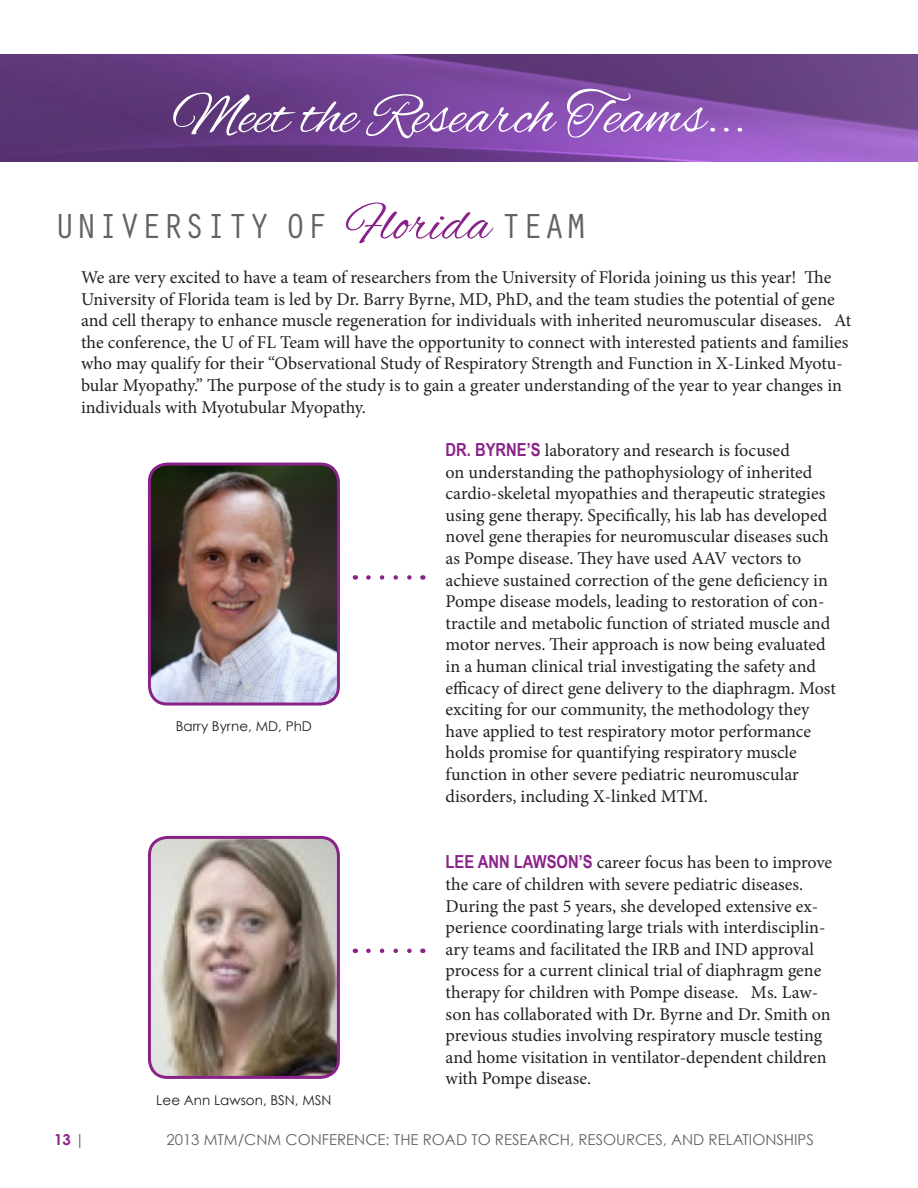
<style>
.page{position:relative;width:918px;height:1188px;background:#fff}
.page>*{position:absolute;margin:0;border:0;box-sizing:border-box;transform-origin:0 0}
.t1{font:60px "Alex Brush";color:#fff}
.t2{font:36px "Orator Std";color:#636366}
.t3{font:18px/21.6px "Minion Pro";color:#231f20}
.t4{font:15px "Century Gothic";color:#636366}
.t5{font:700 15px "Century Gothic";color:#8a2389}
.t6{font:13.5px "Century Gothic";color:#231f20}
.s1{font-family:"Alex Brush";font-size:54px;color:#8a2389}
.s2{font-family:"Arial Narrow";font-weight:700;color:#8a2389}
.s3{font-weight:400;color:#636366}
</style>
<div class="page">
<img style="left:0;top:54px;width:918px;height:108px">
<img style="left:149px;top:464px;width:189px;height:238px">
<div style="left:148px;top:463px;width:192px;height:243px;border:3px solid #8a2389;border-radius:18px"></div>
<svg style="left:368px;top:575px;width:44px;height:5px"></svg>
<img style="left:149px;top:837px;width:189px;height:240px">
<div style="left:148px;top:836px;width:192px;height:243px;border:3px solid #8a2389;border-radius:18px"></div>
<svg style="left:368px;top:949px;width:44px;height:4px"></svg>
<p class="t1" style="left:172px;top:82px;width:575px">Meet the Research Teams...</p>
<p class="t2" style="left:54px;top:201px;width:534px">UNIVERSITY OF <span class="s1">Florida</span> TEAM</p>
<p class="t3" style="left:81px;top:267px;width:772px">We are very excited to have a team of researchers from the University of Florida joining us this year! The University of Florida team is led by Dr. Barry Byrne, MD, PhD, and the team studies the potential of gene and cell therapy to enhance muscle regeneration for individuals with inherited neuromuscular diseases. At the conference, the U of FL Team will have the opportunity to connect with interested patients and families who may qualify for their “Observational Study of Respiratory Strength and Function in X-Linked Myotu&shy;bular Myopathy.” The purpose of the study is to gain a greater understanding of the year to year changes in individuals with Myotubular Myopathy.</p>
<p class="t6" style="left:176px;top:718px;width:138px">Barry Byrne, MD, PhD</p>
<p class="t6" style="left:156px;top:1092px;width:177px">Lee Ann Lawson, BSN, MSN</p>
<p class="t3" style="left:446px;top:440px;width:392px"><span class="s2">DR. BYRNE’S</span> laboratory and research is focused<br>on understanding the pathophysiology of inherited cardio-skeletal myopathies and therapeutic strategies using gene therapy. Specifically, his lab has developed novel gene therapies for neuromuscular diseases such as Pompe disease. They have used AAV vectors to achieve sustained correction of the gene deficiency in Pompe disease models, leading to restoration of con&shy;tractile and metabolic function of striated muscle and motor nerves. Their approach is now being evaluated in a human clinical trial investigating the safety and efficacy of direct gene delivery to the diaphragm. Most exciting for our community, the methodology they have applied to test respiratory motor performance holds promise for quantifying respiratory muscle function in other severe pediatric neuromuscular disorders, including X-linked MTM.</p>
<p class="t3" style="left:446px;top:852px;width:388px"><span class="s2">LEE ANN LAWSON’S</span> career focus has been to improve the care of children with severe pediatric diseases.<br>During the past 5 years, she developed extensive ex&shy;perience coordinating large trials with interdisciplin&shy;ary teams and facilitated the IRB and IND approval process for a current clinical trial of diaphragm gene therapy for children with Pompe disease. Ms. Law&shy;son has collaborated with Dr. Byrne and Dr. Smith on previous studies involving respiratory muscle testing and home visitation in ventilator-dependent children with Pompe disease.</p>
<p class="t5" style="left:54px;top:1130px;width:33px">13 <span class="s3">|</span></p>
<p class="t4" style="left:166px;top:1131px;width:649px">2013 MTM/CNM CONFERENCE: THE ROAD TO RESEARCH, RESOURCES, AND RELATIONSHIPS</p>
</div>
